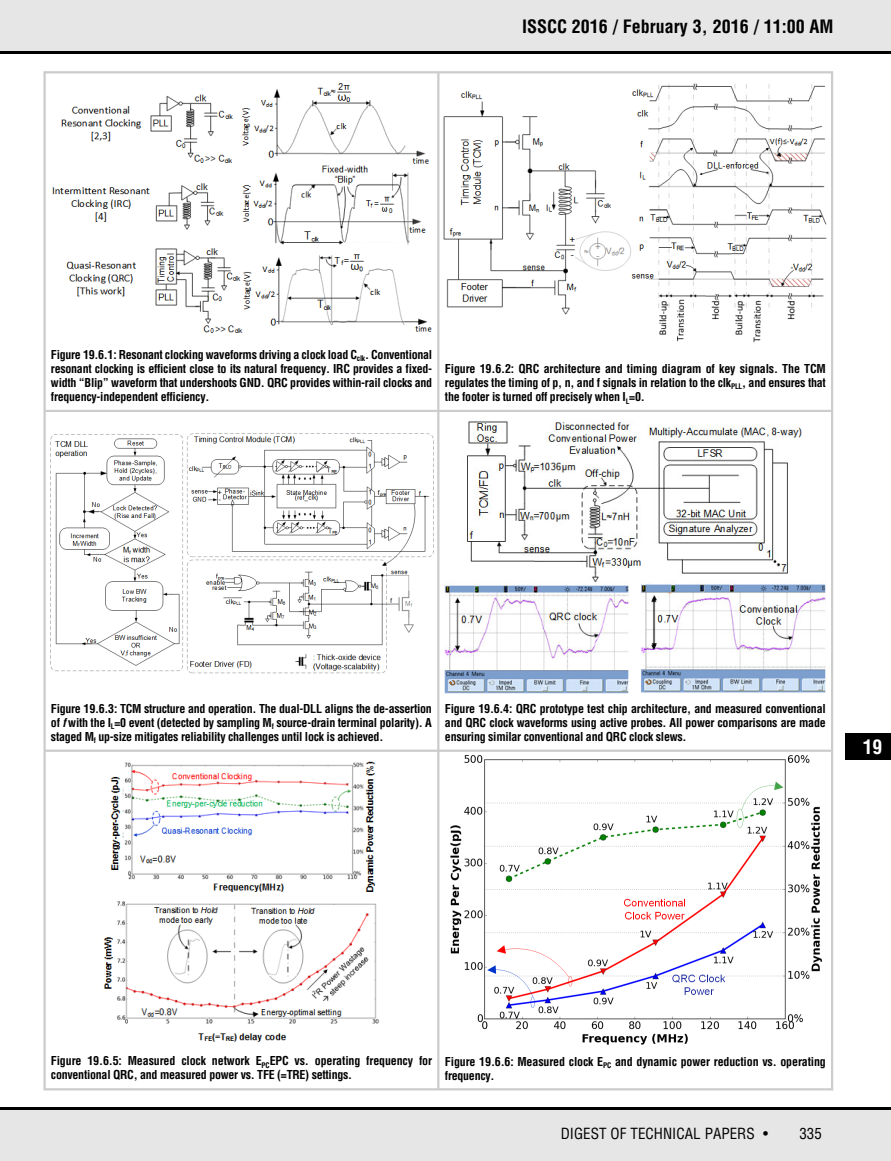
<style>
.page{position:relative;width:891px;height:1161px;background:#fff}
.page>*{position:absolute;margin:0;border:0;box-sizing:border-box;transform-origin:0 0}
.t1{font:700 condensed 19.5px "Helvetica LT Std";color:#fff}
.t2{font:700 condensed 18px "Helvetica LT Std";color:#000}
.t3{font:condensed 15px "Helvetica LT Std";color:#000}
.t4{font:700 condensed 12px/14.2px "Helvetica LT Std";letter-spacing:-.02em;color:#000;text-align:justify}
.s1{font-style:italic}
</style>
<div class="page">
<div style="left:0;top:1109px;width:891px;height:52px;background:#e6e6e6"></div>
<div style="left:0;top:0;width:891px;height:52px;background:#e6e6e6"></div>
<hr style="left:0;top:1107px;width:891px;height:3px;background:#000">
<hr style="left:0;top:51px;width:891px;height:3px;background:#000">
<hr style="left:437px;top:72px;width:2px;height:1018px;background:#ccc">
<hr style="left:45px;top:410px;width:787px;height:2px;background:#ccc">
<hr style="left:45px;top:750px;width:787px;height:2px;background:#ccc">
<img style="left:52px;top:83px;width:380px;height:250px">
<img style="left:443px;top:83px;width:384px;height:260px">
<img style="left:50px;top:433px;width:383px;height:241px">
<img style="left:445px;top:421px;width:381px;height:273px">
<img style="left:103px;top:761px;width:276px;height:281px">
<img style="left:450px;top:755px;width:372px;height:290px">
<div style="left:846px;top:733px;width:45px;height:27px;background:#000"></div>
<h2 class="t2" style="left:522px;top:20px;width:313px">ISSCC 2016 / February 3, 2016 / 11:00 AM</h2>
<p class="t4" style="left:51px;top:348px;width:383px">Figure 19.6.1: Resonant clocking waveforms driving a clock load C<sub>clk</sub>. Conventional resonant clocking is efficient close to its natural frequency. IRC provides a fixed&shy;width “Blip” waveform that undershoots GND. QRC provides within-rail clocks and frequency-independent efficiency.</p>
<p class="t4" style="left:445px;top:362px;width:382px">Figure 19.6.2: QRC architecture and timing diagram of key signals. The TCM regulates the timing of p, n, and f signals in relation to the clk<sub>PLL</sub>, and ensures that the footer is turned off precisely when I<sub>L</sub>=0.</p>
<p class="t4" style="left:51px;top:702px;width:382px">Figure 19.6.3: TCM structure and operation. The dual-DLL aligns the de-assertion of <span class="s1">f</span> with the I<sub>L</sub>=0 event (detected by sampling M<sub>f</sub> source-drain terminal polarity). A staged M<sub>f</sub> up-size mitigates reliability challenges until lock is achieved.</p>
<p class="t4" style="left:445px;top:702px;width:382px">Figure 19.6.4: QRC prototype test chip architecture, and measured conventional and QRC clock waveforms using active probes. All power comparisons are made ensuring similar conventional and QRC clock slews.</p>
<h1 class="t1" style="left:863px;top:739px;width:21px">19</h1>
<p class="t4" style="left:51px;top:1055px;width:383px">Figure 19.6.5: Measured clock network E<sub>PC</sub>EPC vs. operating frequency for conventional QRC, and measured power vs. TFE (=TRE) settings.</p>
<p class="t4" style="left:445px;top:1055px;width:382px">Figure 19.6.6: Measured clock E<sub>PC</sub> and dynamic power reduction vs. operating frequency.</p>
<p class="t3" style="left:561px;top:1128px;width:209px">DIGEST OF TECHNICAL PAPERS •</p>
<p class="t3" style="left:799px;top:1128px;width:24px">335</p>
</div>
